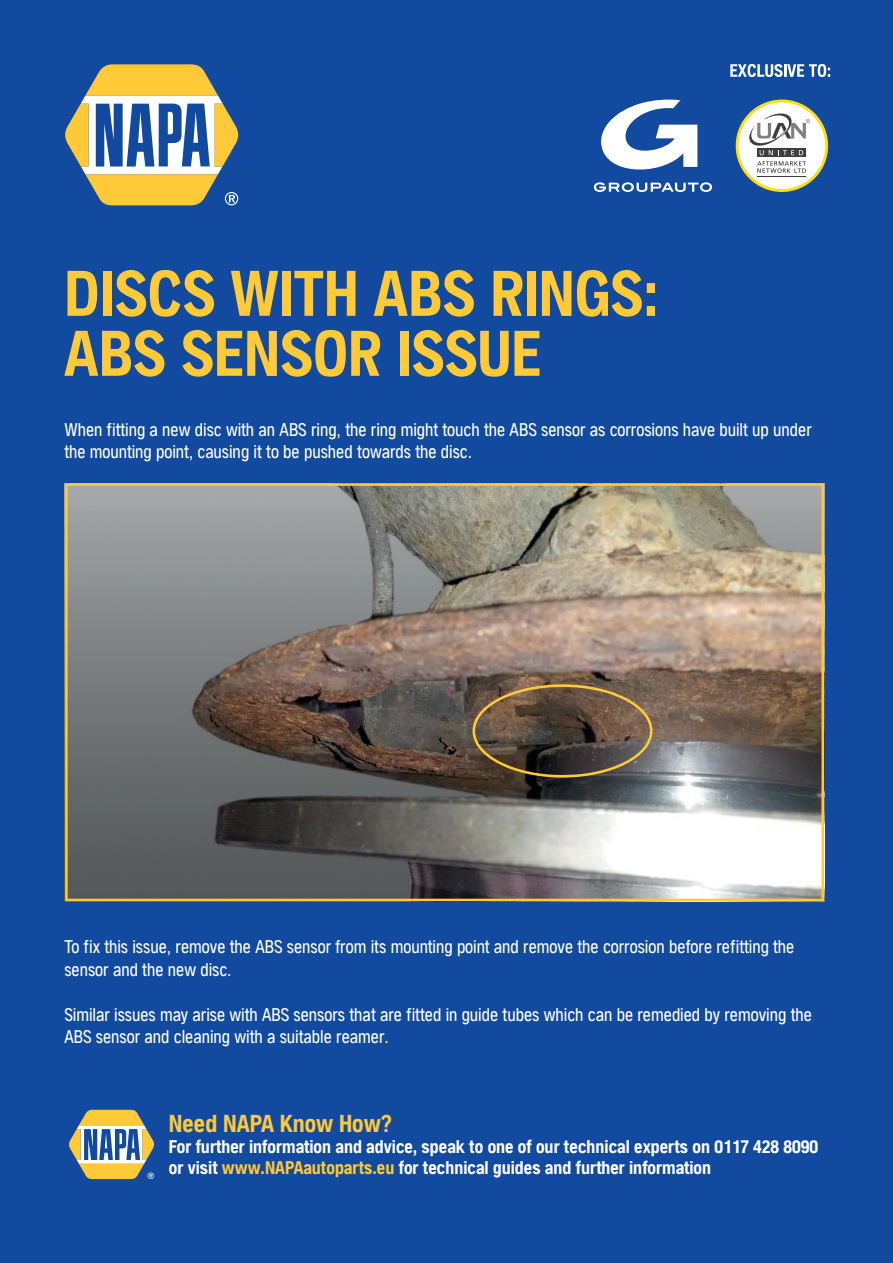
<style>
.page{position:relative;width:893px;height:1263px;background:#114a9e}
.page>*{position:absolute;margin:0;border:0;box-sizing:border-box;transform-origin:0 0}
.t1{font:700 condensed 63px/60px "NAPASANS";color:#ffc938}
.t2{font:700 condensed 24px "NAPASANS";color:#ffc938}
.t3{font:condensed 18px/22.5px "NAPASANS";color:#fff}
.t4{font:700 condensed 18px/21px "NAPASANS";color:#fff}
.s1{color:#ffc938}
</style>
<div class="page">
<svg style="left:69px;top:1110px;width:85px;height:69px"></svg>
<svg style="left:65px;top:64px;width:173px;height:141px"></svg>
<svg style="left:730px;top:64px;width:100px;height:13px"></svg>
<svg style="left:594px;top:99px;width:118px;height:93px"></svg>
<svg style="left:736px;top:100px;width:92px;height:92px"></svg>
<img style="left:65px;top:483px;width:759px;height:418px">
<svg style="left:472px;top:684px;width:180px;height:93px;background:#61503e"></svg>
<h1 class="t1" style="left:64px;top:264px;width:596px">DISCS WITH ABS RINGS:<br>ABS SENSOR ISSUE</h1>
<p class="t3" style="left:64px;top:418px;width:749px">When fitting a new disc with an ABS ring, the ring might touch the ABS sensor as corrosions have built up under the mounting point, causing it to be pushed towards the disc.</p>
<p class="t3" style="left:64px;top:936px;width:732px">To fix this issue, remove the ABS sensor from its mounting point and remove the corrosion before refitting the sensor and the new disc.</p>
<p class="t3" style="left:64px;top:1003px;width:749px">Similar issues may arise with ABS sensors that are fitted in guide tubes which can be remedied by removing the<br>ABS sensor and cleaning with a suitable reamer.</p>
<h2 class="t2" style="left:169px;top:1110px;width:225px">Need NAPA Know How?</h2>
<p class="t4" style="left:169px;top:1136px;width:651px">For further information and advice, speak to one of our technical experts on 0117 428 8090 or visit <span class="s1">www.NAPAautoparts.eu</span> for technical guides and further information</p>
</div>
